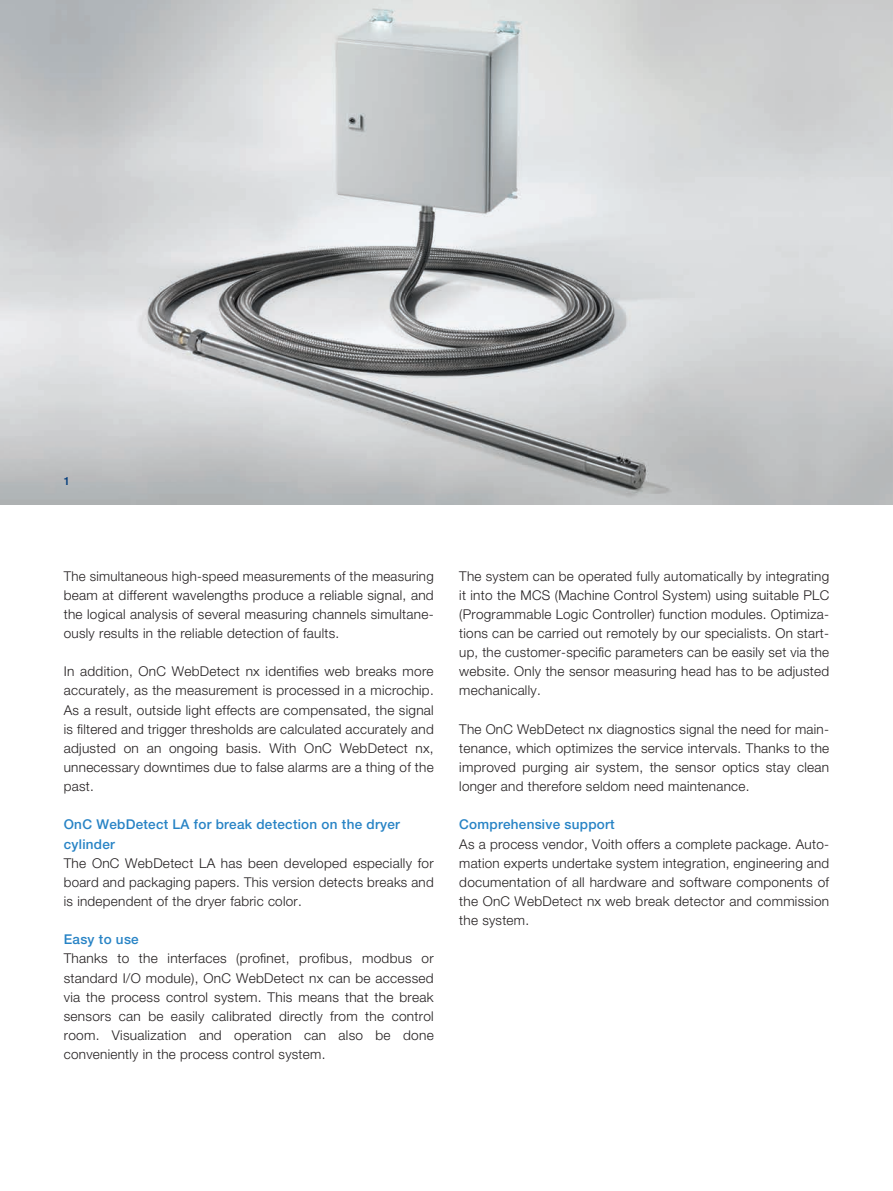
<style>
.page{position:relative;width:893px;height:1191px;background:#fff}
.page>*{position:absolute;margin:0;border:0;box-sizing:border-box;transform-origin:0 0}
.t1{font:300 13.5px/19.2px "Helvetica Neue LT Pro";letter-spacing:.02em;color:#231f20;text-align:justify}
.t2{font:500 13.5px/19.2px "Helvetica Neue LT Pro";letter-spacing:.02em;color:#2783c5}
.t3{font:500 11.25px "Helvetica Neue LT Pro";color:#013c7b}
</style>
<div class="page">
<img style="left:0;top:0;width:893px;height:504px">
<p class="t3" style="left:64px;top:474px;width:8px">1</p>
<p class="t1" style="left:64px;top:566px;width:371px">The simultaneous high-speed measurements of the measuring beam at different wavelengths produce a reliable signal, and the logical analysis of several measuring channels simultane&shy;ously results in the reliable detection of faults.</p>
<p class="t1" style="left:64px;top:661px;width:371px">In addition, OnC WebDetect nx identifies web breaks more accurately, as the measurement is processed in a microchip.<br>As a result, outside light effects are compensated, the signal is filtered and trigger thresholds are calculated accurately and adjusted on an ongoing basis. With OnC WebDetect nx, unnecessary downtimes due to false alarms are a thing of the past.</p>
<p class="t2" style="left:64px;top:815px;width:338px">OnC WebDetect LA for break detection on the dryer cylinder</p>
<p class="t1" style="left:64px;top:853px;width:371px">The OnC WebDetect LA has been developed especially for board and packaging papers. This version detects breaks and is independent of the dryer fabric color.</p>
<p class="t2" style="left:64px;top:929px;width:76px">Easy to use</p>
<p class="t1" style="left:64px;top:948px;width:371px">Thanks to the interfaces (profinet, profibus, modbus or standard I/O module), OnC WebDetect nx can be accessed via the process control system. This means that the break sensors can be easily calibrated directly from the control room. Visualization and operation can also be done conveniently in the process control system.</p>
<p class="t1" style="left:459px;top:566px;width:371px">The system can be operated fully automatically by integrating it into the MCS (Machine Control System) using suitable PLC (Programmable Logic Controller) function modules. Optimiza&shy;tions can be carried out remotely by our specialists. On start&shy;up, the customer-specific parameters can be easily set via the website. Only the sensor measuring head has to be adjusted mechanically.</p>
<p class="t1" style="left:459px;top:719px;width:371px">The OnC WebDetect nx diagnostics signal the need for main&shy;tenance, which optimizes the service intervals. Thanks to the improved purging air system, the sensor optics stay clean longer and therefore seldom need maintenance.</p>
<p class="t2" style="left:459px;top:815px;width:157px">Comprehensive support</p>
<p class="t1" style="left:459px;top:834px;width:371px">As a process vendor, Voith offers a complete package. Auto&shy;mation experts undertake system integration, engineering and documentation of all hardware and software components of the OnC WebDetect nx web break detector and commission the system.</p>
</div>
